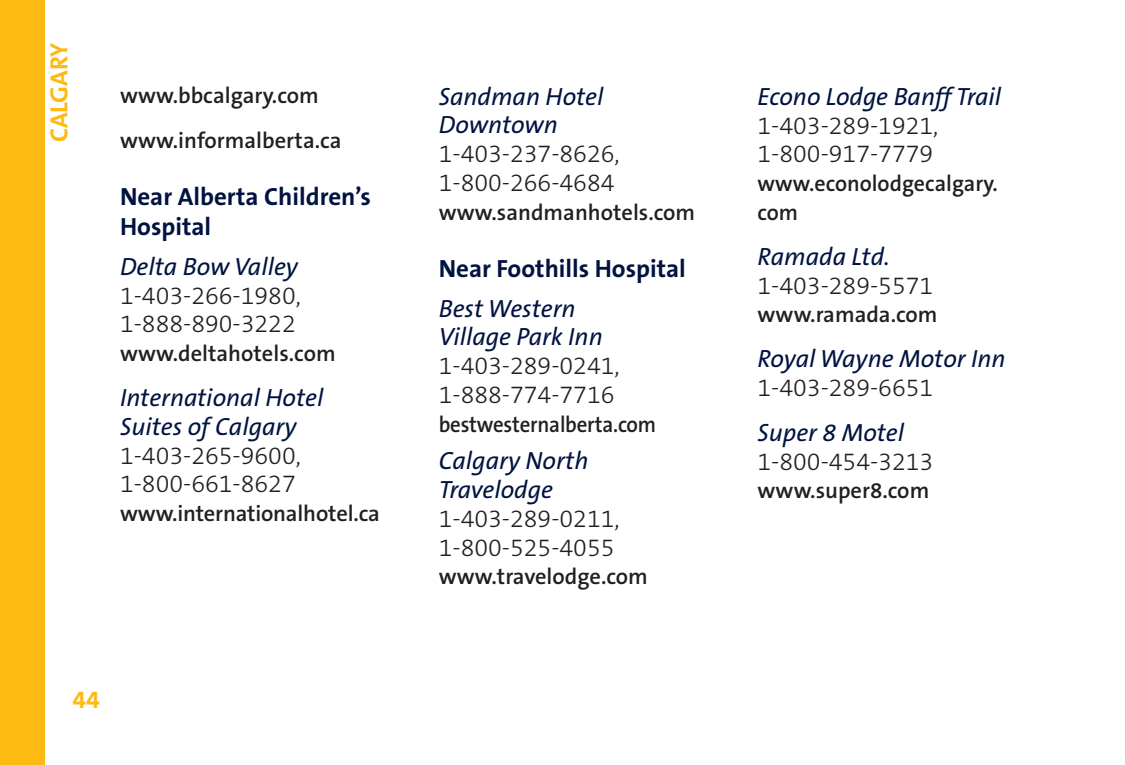
<style>
.page{position:relative;width:1125px;height:765px;background:#fff}
.page>*{position:absolute;margin:0;border:0;box-sizing:border-box;transform-origin:0 0}
.t1{font:300 25px/28.8px "The Sans B3";color:#231f20}
.t2{font:italic 25px/28.8px "The Sans B5 Plain";color:#001340}
.t3{font:700 25px/30px "The Sans B7";color:#001340}
.t4{font:700 25px "The Sans B7";letter-spacing:-.005em;color:#fcba13}
.t5{font:600 22.5px/45px "The Sans B6";color:#231f20}
.t6{font:600 22.5px "The Sans B6";color:#231f20;scale:.93 1}
</style>
<div class="page">
<div style="left:0;top:0;width:45px;height:765px;background:#fcba13"></div>
<p class="t4" style="left:46px;top:142px;width:101px;rotate:-90deg">CALGARY</p>
<p class="t5" style="left:120px;top:74px;width:223px">www.bbcalgary.com www.informalberta.ca</p>
<p class="t3" style="left:120px;top:183px;width:252px">Near Alberta Children’s<br>Hospital</p>
<p class="t2" style="left:120px;top:253px;width:180px">Delta Bow Valley</p>
<p class="t1" style="left:120px;top:282px;width:182px">1-403-266-1980,<br>1-888-890-3222</p>
<p class="t5" style="left:120px;top:332px;width:217px">www.deltahotels.com</p>
<p class="t2" style="left:120px;top:385px;width:205px">International Hotel<br>Suites of Calgary</p>
<p class="t1" style="left:120px;top:442px;width:182px">1-403-265-9600,<br>1-800-661-8627</p>
<p class="t5" style="left:120px;top:492px;width:262px">www.internationalhotel.ca</p>
<p class="t4" style="left:72px;top:686px;width:29px">44</p>
<p class="t2" style="left:439px;top:83px;width:166px">Sandman Hotel<br>Downtown</p>
<p class="t1" style="left:439px;top:141px;width:182px">1-403-237-8626,<br>1-800-266-4684</p>
<p class="t5" style="left:439px;top:191px;width:258px">www.sandmanhotels.com</p>
<p class="t3" style="left:439px;top:255px;width:249px">Near Foothills Hospital</p>
<p class="t2" style="left:439px;top:295px;width:166px">Best Western<br>Village Park Inn</p>
<p class="t1" style="left:439px;top:353px;width:182px">1-403-289-0241,<br>1-888-774-7716</p>
<p class="t6" style="left:439px;top:412px;width:235px">bestwesternalberta.com</p>
<p class="t2" style="left:439px;top:448px;width:151px">Calgary North<br>Travelodge</p>
<p class="t1" style="left:439px;top:506px;width:182px">1-403-289-0211,<br>1-800-525-4055</p>
<p class="t5" style="left:439px;top:556px;width:211px">www.travelodge.com</p>
<p class="t2" style="left:758px;top:84px;width:245px">Econo Lodge Banff Trail</p>
<p class="t1" style="left:758px;top:112px;width:182px">1-403-289-1921,<br>1-800-917-7779</p>
<p class="t5" style="left:758px;top:170px;width:242px;line-height:28.8px">www.econolodgecalgary. com</p>
<p class="t2" style="left:758px;top:244px;width:134px">Ramada Ltd.</p>
<p class="t1" style="left:758px;top:272px;width:177px">1-403-289-5571</p>
<p class="t5" style="left:758px;top:294px;width:182px">www.ramada.com</p>
<p class="t2" style="left:758px;top:346px;width:250px">Royal Wayne Motor Inn</p>
<p class="t1" style="left:758px;top:375px;width:177px">1-403-289-6651</p>
<p class="t2" style="left:758px;top:420px;width:148px">Super 8 Motel</p>
<p class="t1" style="left:758px;top:448px;width:177px">1-800-454-3213</p>
<p class="t5" style="left:758px;top:470px;width:173px">www.super8.com</p>
</div>
